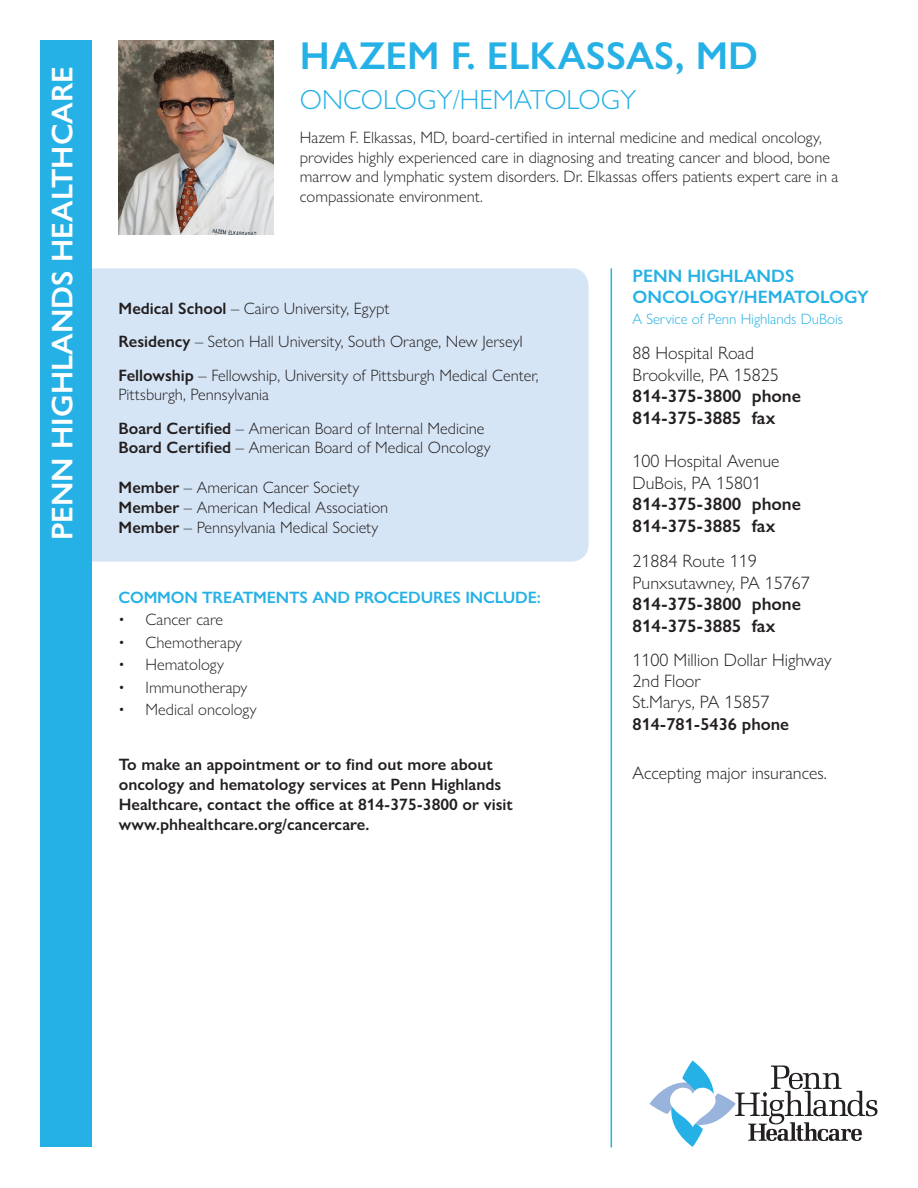
<style>
.page{position:relative;width:918px;height:1188px;background:#fff}
.page>*{position:absolute;margin:0;border:0;box-sizing:border-box;transform-origin:0 0}
.t1{font:600 39px "Gill Sans Nova";color:#26b1e6}
.t2{font:600 30px "Gill Sans Nova";color:#fff}
.t3{font:300 27.75px "Gill Sans Nova";color:#26b1e6}
.t4{font:300 18px/21.6px "Gill Sans Nova";color:#231f20}
.t5{font:600 18px/21.6px "Gill Sans Nova";color:#231f20}
.t6{font:600 18px/21.6px "Gill Sans Nova";color:#26b1e6}
.t7{font:600 17.25px "Gill Sans Nova";color:#231f20}
.t8{font:300 16.5px/19.8px "Gill Sans Nova";color:#231f20}
.t9{font:600 16.5px/19.8px "Gill Sans Nova";color:#231f20}
.t10{font:600 16.5px "Gill Sans Nova";letter-spacing:-.01em;color:#26b1e6}
.t11{font:300 15px "Gill Sans Nova";color:#26b1e6}
.s1{font-weight:600}
</style>
<div class="page">
<div style="left:66px;top:268px;width:523px;height:294px;background:#d6e5f5;border-radius:17px"></div>
<svg style="left:649px;top:1060px;width:228px;height:87px"></svg>
<img style="left:119px;top:40px;width:154px;height:194px">
<div style="left:40px;top:40px;width:52px;height:1108px;background:#26b1e6"></div>
<hr style="left:611px;top:268px;width:1px;height:880px;background:#26b1e6">
<h2 class="t2" style="left:44px;top:540px;width:475px;rotate:-90deg">PENN HIGHLANDS HEALTHCARE</h2>
<h1 class="t1" style="left:300px;top:32px;width:460px">HAZEM F. ELKASSAS, MD</h1>
<h3 class="t3" style="left:300px;top:83px;width:338px">ONCOLOGY/HEMATOLOGY</h3>
<p class="t8" style="left:300px;top:127px;width:540px">Hazem F. Elkassas, MD, board-certified in internal medicine and medical oncology, provides highly experienced care in diagnosing and treating cancer and blood, bone marrow and lymphatic system disorders. Dr. Elkassas offers patients expert care in a compassionate environment.</p>
<p class="t8" style="left:119px;top:292px;width:422px;line-height:33.3px"><span class="s1">Medical School</span> – Cairo University, Egypt<br><span class="s1">Residency</span> – Seton Hall University, South Orange, New JerseyI<br><span class="s1">Fellowship</span> – Fellowship, University of Pittsburgh Medical Center,</p>
<p class="t8" style="left:119px;top:378px;width:367px;line-height:33.3px">Pittsburgh, Pennsylvania<br><span class="s1">Board Certified</span> – American Board of Internal Medicine</p>
<p class="t8" style="left:119px;top:438px;width:374px"><span class="s1">Board Certified</span> – American Board of Medical Oncology</p>
<p class="t8" style="left:119px;top:477px;width:271px"><span class="s1">Member</span> – American Cancer Society<br><span class="s1">Member</span> – American Medical Association<br><span class="s1">Member</span> – Pennsylvania Medical Society</p>
<p class="t10" style="left:119px;top:587px;width:424px">COMMON TREATMENTS AND PROCEDURES INCLUDE:</p>
<p class="t8" style="left:119px;top:610px;width:106px">• Cancer care</p>
<p class="t8" style="left:119px;top:632px;width:125px">• Chemotherapy</p>
<p class="t8" style="left:119px;top:655px;width:107px">• Hematology</p>
<p class="t8" style="left:119px;top:677px;width:130px">• Immunotherapy</p>
<p class="t8" style="left:119px;top:700px;width:140px">• Medical oncology</p>
<p class="t9" style="left:119px;top:755px;width:396px">To make an appointment or to find out more about oncology and hematology services at Penn Highlands Healthcare, contact the office at 814-375-3800 or visit www.phhealthcare.org/cancercare.</p>
<p class="t6" style="left:633px;top:264px;width:238px">PENN HIGHLANDS<br>ONCOLOGY/HEMATOLOGY</p>
<p class="t11" style="left:633px;top:310px;width:212px">A Service of Penn Highlands DuBois</p>
<p class="t4" style="left:633px;top:342px;width:148px">88 Hospital Road<br>Brookville, PA 15825</p>
<p class="t5" style="left:633px;top:385px;width:170px">814-375-3800 phone<br>814-375-3885 fax</p>
<p class="t4" style="left:633px;top:450px;width:148px">100 Hospital Avenue<br>DuBois, PA 15801</p>
<p class="t5" style="left:633px;top:493px;width:170px">814-375-3800 phone<br>814-375-3885 fax</p>
<p class="t4" style="left:633px;top:550px;width:179px">21884 Route 119<br>Punxsutawney, PA 15767</p>
<p class="t5" style="left:633px;top:593px;width:170px">814-375-3800 phone<br>814-375-3885 fax</p>
<p class="t4" style="left:633px;top:650px;width:201px;line-height:21px">1100 Million Dollar Highway<br>2nd Floor<br>St.Marys, PA 15857</p>
<p class="t7" style="left:633px;top:714px;width:158px">814-781-5436 phone</p>
<p class="t4" style="left:633px;top:762px;width:196px">Accepting major insurances.</p>
</div>
